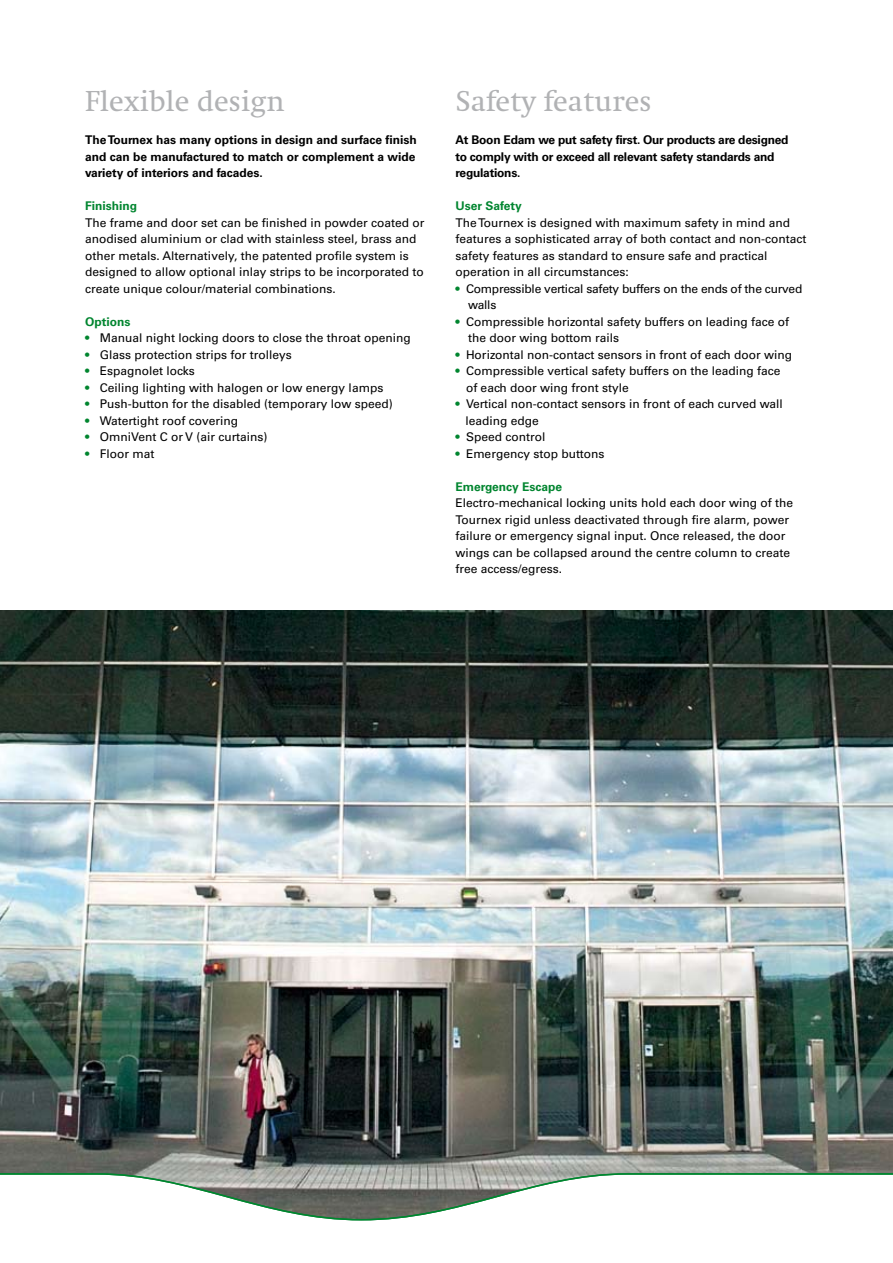
<style>
.page{position:relative;width:893px;height:1263px;background:#fff}
.page>*{position:absolute;margin:0;border:0;box-sizing:border-box;transform-origin:0 0}
.t1{font:30px "Swift EF";color:#b1b2b4}
.t2{font:12px/16.5px "Univers LT Std";color:#000}
.t3{font:700 12px/16.5px "Univers LT Std";letter-spacing:-.02em;color:#000;text-align:justify}
.t4{font:12px/16.5px "Univers LT Std";letter-spacing:-.02em;color:#000}
.t5{font:700 12px "Univers LT Std";color:#00852f}
.s1{color:#00852f}
</style>
<div class="page">
<img style="left:0;top:611px;width:893px;height:561px">
<svg style="left:0;top:1172px;width:893px;height:49px"></svg>
<h1 class="t1" style="left:85px;top:85px;width:201px">Flexible design</h1>
<p class="t3" style="left:85px;top:132px;width:333px">The Tournex has many options in design and surface finish and can be manufactured to match or complement a wide variety of interiors and facades.</p>
<p class="t5" style="left:85px;top:199px;width:54px">Finishing</p>
<p class="t2" style="left:85px;top:214px;width:341px">The frame and door set can be finished in powder coated or anodised aluminium or clad with stainless steel, brass and other metals. Alternatively, the patented profile system is designed to allow optional inlay strips to be incorporated to create unique colour/material combinations.</p>
<p class="t5" style="left:85px;top:314px;width:47px">Options</p>
<p class="t2" style="left:85px;top:330px;width:327px"><span class="s1">•</span> Manual night locking doors to close the throat opening</p>
<p class="t2" style="left:85px;top:346px;width:208px"><span class="s1">•</span> Glass protection strips for trolleys</p>
<p class="t2" style="left:85px;top:363px;width:111px"><span class="s1">•</span> Espagnolet locks</p>
<p class="t2" style="left:85px;top:379px;width:300px"><span class="s1">•</span> Ceiling lighting with halogen or low energy lamps</p>
<p class="t2" style="left:85px;top:396px;width:309px"><span class="s1">•</span> Push-button for the disabled (temporary low speed)</p>
<p class="t2" style="left:85px;top:412px;width:155px"><span class="s1">•</span> Watertight roof covering</p>
<p class="t2" style="left:85px;top:429px;width:184px"><span class="s1">•</span> OmniVent C or V (air curtains)</p>
<p class="t2" style="left:85px;top:445px;width:71px"><span class="s1">•</span> Floor mat</p>
<h1 class="t1" style="left:455px;top:85px;width:198px">Safety features</h1>
<p class="t3" style="left:455px;top:132px;width:335px;text-align:left">At Boon Edam we put safety first. Our products are designed to comply with or exceed all relevant safety standards and regulations.</p>
<p class="t5" style="left:455px;top:199px;width:68px">User Safety</p>
<p class="t2" style="left:455px;top:214px;width:353px">The Tournex is designed with maximum safety in mind and features a sophisticated array of both contact and non-contact safety features as standard to ensure safe and practical operation in all circumstances:</p>
<p class="t4" style="left:468px;top:280px;width:336px;text-indent:-13px"><span class="s1">•</span> Compressible vertical safety buffers on the ends of the curved walls</p>
<p class="t2" style="left:468px;top:313px;width:322px;text-indent:-13px"><span class="s1">•</span> Compressible horizontal safety buffers on leading face of the door wing bottom rails</p>
<p class="t2" style="left:455px;top:346px;width:338px"><span class="s1">•</span> Horizontal non-contact sensors in front of each door wing</p>
<p class="t2" style="left:466px;top:363px;width:316px;text-indent:-10px"><span class="s1">•</span> Compressible vertical safety buffers on the leading face of each door wing front style</p>
<p class="t2" style="left:465px;top:396px;width:319px;text-indent:-10px"><span class="s1">•</span> Vertical non-contact sensors in front of each curved wall leading edge</p>
<p class="t2" style="left:455px;top:429px;width:91px"><span class="s1">•</span> Speed control</p>
<p class="t2" style="left:455px;top:445px;width:150px"><span class="s1">•</span> Emergency stop buttons</p>
<p class="t5" style="left:455px;top:479px;width:108px">Emergency Escape</p>
<p class="t2" style="left:455px;top:495px;width:339px">Electro-mechanical locking units hold each door wing of the Tournex rigid unless deactivated through fire alarm, power failure or emergency signal input. Once released, the door wings can be collapsed around the centre column to create free access/egress.</p>
</div>
